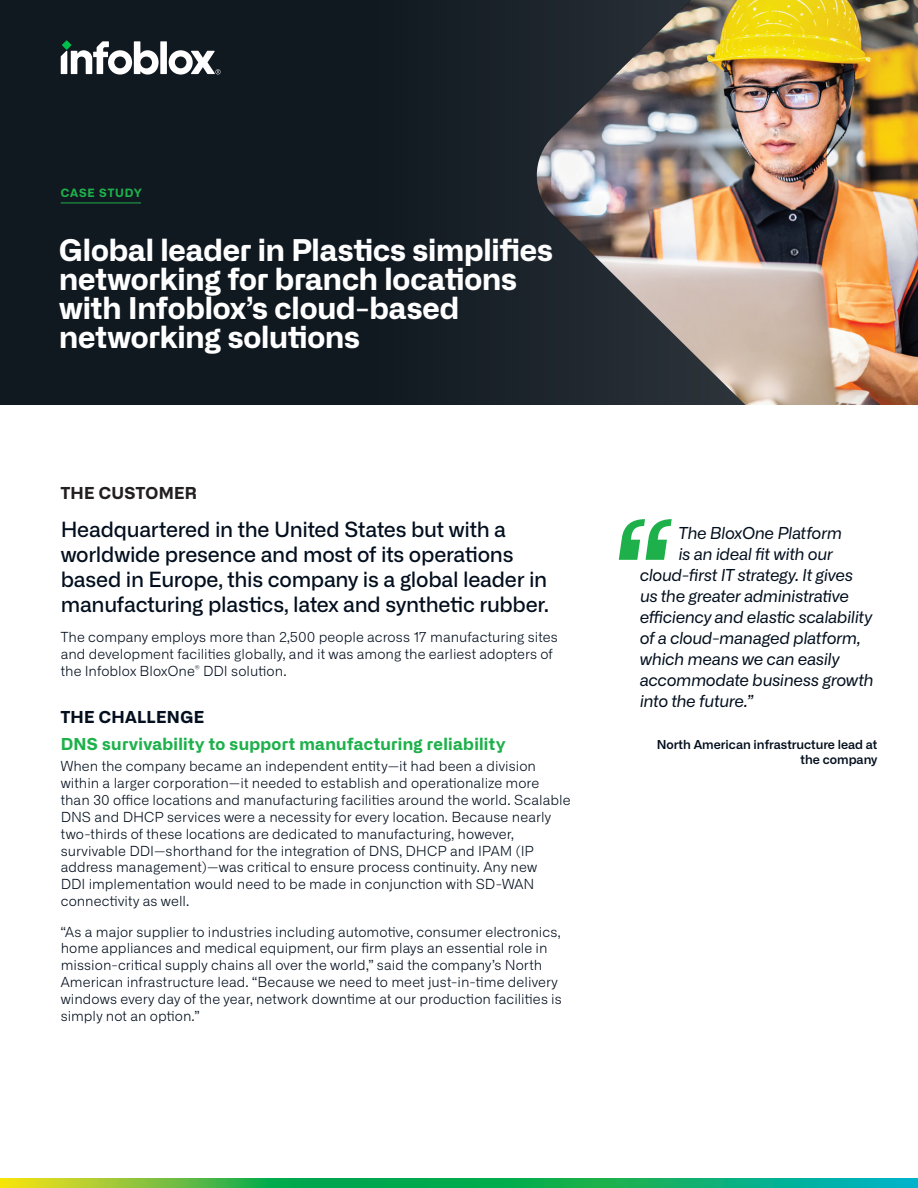
<style>
.page{position:relative;width:918px;height:1188px;background:#fff}
.page>*{position:absolute;margin:0;border:0;box-sizing:border-box;transform-origin:0 0}
.Title{font:700 30px/28.8px "Alliance No.2";letter-spacing:-.005em;color:#fff}
.Intro_sub_title{font:500 21px/24.8px "Alliance No.1";letter-spacing:-.015em;color:#030f1e}
.quote{font:italic 16.5px "Alliance No.1";letter-spacing:-.025em;color:#030f1e}
.Heading_Level_1{font:700 16.5px "Alliance No.2";letter-spacing:.02em;color:#1eb14b}
.Section{font:700 16.5px "Alliance No.2";letter-spacing:.015em;color:#030f1e}
.Intor_Title{font:700 16.5px "Alliance No.2";letter-spacing:.015em;color:#231f20}
.Body_text{font:300 13.8px/16.8px "Alliance No.1";letter-spacing:.005em;color:#030f1e}
.Intro_body_text{font:300 13.8px/16.8px "Alliance No.1";letter-spacing:.005em;color:#030f1e}
.Quote_-_Name{font:600 12.3px/14.9px "Alliance No.1";color:#030f1e;text-align:right}
.t1{font:700 11.55px "Alliance No.2";letter-spacing:.065em;color:#1eb14b}
</style>
<div class="page">
<div style="left:0;top:0;width:918px;height:405px;background:#101820"></div>
<img style="left:535px;top:0;width:383px;height:405px">
<div style="left:160px;top:41px;width:7px;height:33px;background:#fff"></div>
<svg style="left:169px;top:50px;width:52px;height:24px"></svg>
<svg style="left:61px;top:41px;width:98px;height:33px"></svg>
<hr style="left:61px;top:203px;width:80px;height:1px;background:#1eb14b">
<svg style="left:0;top:1179px;width:918px;height:9px;background:#2eb45c"></svg>
<svg style="left:619px;top:519px;width:53px;height:41px"></svg>
<p class="t1" style="left:61px;top:185px;width:83px">CASE STUDY</p>
<p class="Title" style="left:59px;top:236px;width:495px">Global leader in Plastics simplifies networking for branch locations with Infoblox’s cloud-based networking solutions</p>
<p class="Intor_Title" style="left:61px;top:482px;width:138px">THE CUSTOMER</p>
<p class="Intro_sub_title" style="left:61px;top:517px;width:490px">Headquartered in the United States but with a worldwide presence and most of its operations based in Europe, this company is a global leader in manufacturing plastics, latex and synthetic rubber.</p>
<p class="Intro_body_text" style="left:61px;top:629px;width:499px">The company employs more than 2,500 people across 17 manufacturing sites and development facilities globally, and it was among the earliest adopters of the Infoblox BloxOne<sup>®</sup> DDI solution.</p>
<p class="Section" style="left:61px;top:706px;width:145px">THE CHALLENGE</p>
<p class="Heading_Level_1" style="left:61px;top:733px;width:446px">DNS survivability to support manufacturing reliability</p>
<p class="Body_text" style="left:61px;top:758px;width:511px">When the company became an independent entity—it had been a division within a larger corporation—it needed to establish and operationalize more than 30 office locations and manufacturing facilities around the world. Scalable DNS and DHCP services were a necessity for every location. Because nearly two-thirds of these locations are dedicated to manufacturing, however, survivable DDI—shorthand for the integration of DNS, DHCP and IPAM (IP address management)—was critical to ensure process continuity. Any new<br>DDI implementation would need to be made in conjunction with SD-WAN connectivity as well.</p>
<p class="Body_text" style="left:61px;top:923px;width:503px">“As a major supplier to industries including automotive, consumer electronics, home appliances and medical equipment, our firm plays an essential role in mission-critical supply chains all over the world,” said the company’s North American infrastructure lead. “Because we need to meet just-in-time delivery windows every day of the year, network downtime at our production facilities is simply not an option.”</p>
<p class="quote" style="left:678px;top:523px;width:165px">The BloxOne Platform</p>
<p class="quote" style="left:678px;top:544px;width:156px">is an ideal fit with our</p>
<p class="quote" style="left:640px;top:565px;width:215px">cloud-first IT strategy. It gives</p>
<p class="quote" style="left:640px;top:586px;width:211px">us the greater administrative</p>
<p class="quote" style="left:640px;top:607px;width:234px">efficiency and elastic scalability</p>
<p class="quote" style="left:640px;top:628px;width:222px">of a cloud-managed platform,</p>
<p class="quote" style="left:640px;top:649px;width:201px">which means we can easily</p>
<p class="quote" style="left:640px;top:670px;width:236px">accommodate business growth</p>
<p class="quote" style="left:640px;top:691px;width:115px">into the future.”</p>
<p class="Quote_-_Name" style="left:657px;top:737px;width:222px">North American infrastructure lead at the company</p>
</div>
